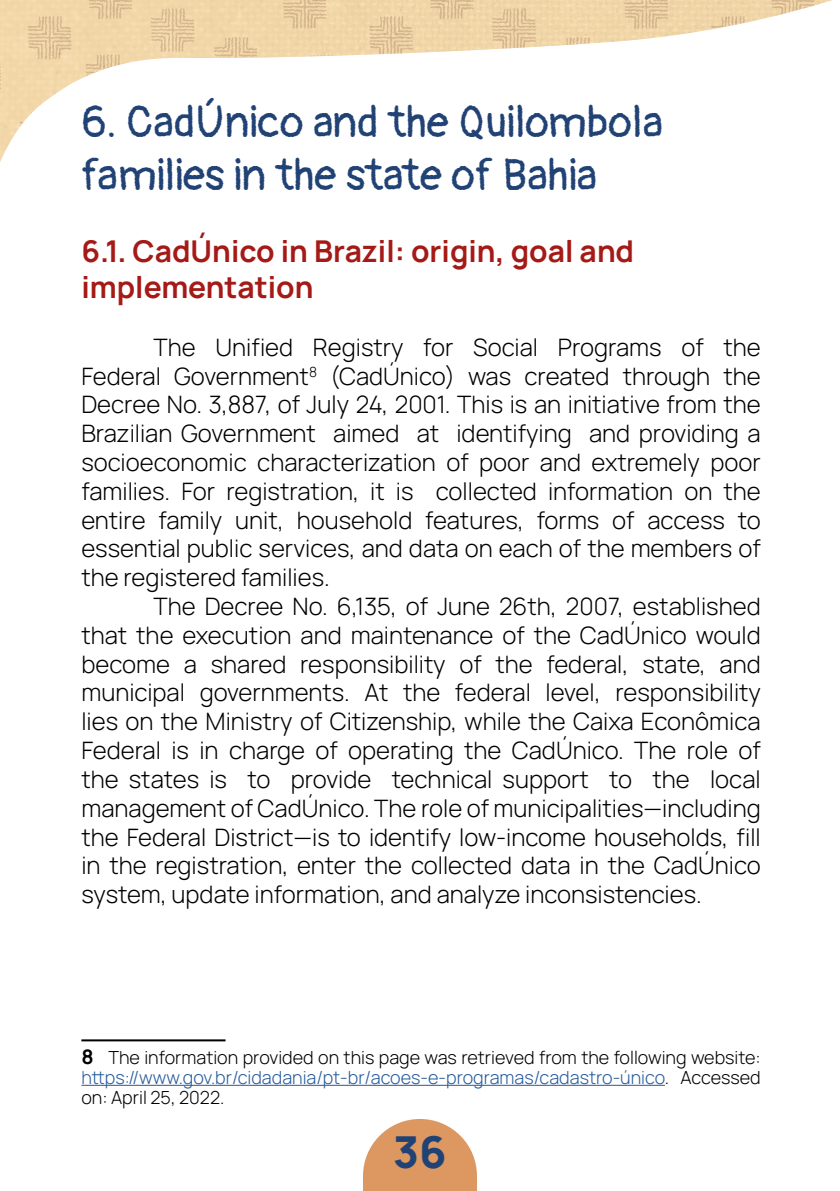
<style>
.page{position:relative;width:840px;height:1191px;background:#fff}
.page>*{position:absolute;margin:0;border:0;box-sizing:border-box;transform-origin:0 0}
.Título_1{font:44px/52.8px "Pangolin";color:#214275}
.t1{font:800 44px "Manrope";color:#214275}
.t2{font:700 30px/36px "Manrope";color:#a51a17}
.t3{font:300 24px/28.8px "Manrope";color:#000;text-align:justify}
.t4{font:300 18px/20px "Manrope";color:#000;text-align:justify}
.s1{font-weight:700;font-size:20px}
.s2{color:#275b9b}
</style>
<div class="page">
<svg style="left:363px;top:1119px;width:113px;height:72px"></svg>
<svg style="left:0;top:0;width:814px;height:162px"></svg>
<hr style="left:81px;top:1039px;width:144px;height:2px;background:#000">
<hr style="left:81px;top:1085px;width:583px;height:1px;background:#275b9b">
<p class="Título_1" style="left:81px;top:89px;width:583px">6. CadÚnico and the Quilombola families in the state of Bahia</p>
<p class="t2" style="left:81px;top:232px;width:554px">6.1. CadÚnico in Brazil: origin, goal and implementation</p>
<p class="t3" style="left:81px;top:331px;width:680px;text-indent:72px">The Unified Registry for Social Programs of the Federal Government<sup>8</sup> (CadÚnico) was created through the Decree No. 3,887, of July 24, 2001. This is an initiative from the Brazilian Government aimed at identifying and providing a socioeconomic characterization of poor and extremely poor families. For registration, it is collected information on the entire family unit, household features, forms of access to essential public services, and data on each of the members of the registered families.</p>
<p class="t3" style="left:81px;top:591px;width:680px;text-indent:72px">The Decree No. 6,135, of June 26th, 2007, established that the execution and maintenance of the CadÚnico would become a shared responsibility of the federal, state, and municipal governments. At the federal level, responsibility lies on the Ministry of Citizenship, while the Caixa Econômica Federal is in charge of operating the CadÚnico. The role of the states is to provide technical support to the local management of CadÚnico. The role of municipalities—including the Federal District—is to identify low-income households, fill in the registration, enter the collected data in the CadÚnico system, update information, and analyze inconsistencies.</p>
<p class="t4" style="left:81px;top:1047px;width:680px"><span class="s1">8</span> The information provided on this page was retrieved from the following website: <span class="s2">https://www.gov.br/cidadania/pt-br/acoes-e-programas/cadastro-único</span>. Accessed on: April 25, 2022.</p>
<h1 class="t1" style="left:393px;top:1120px;width:55px">36</h1>
</div>
